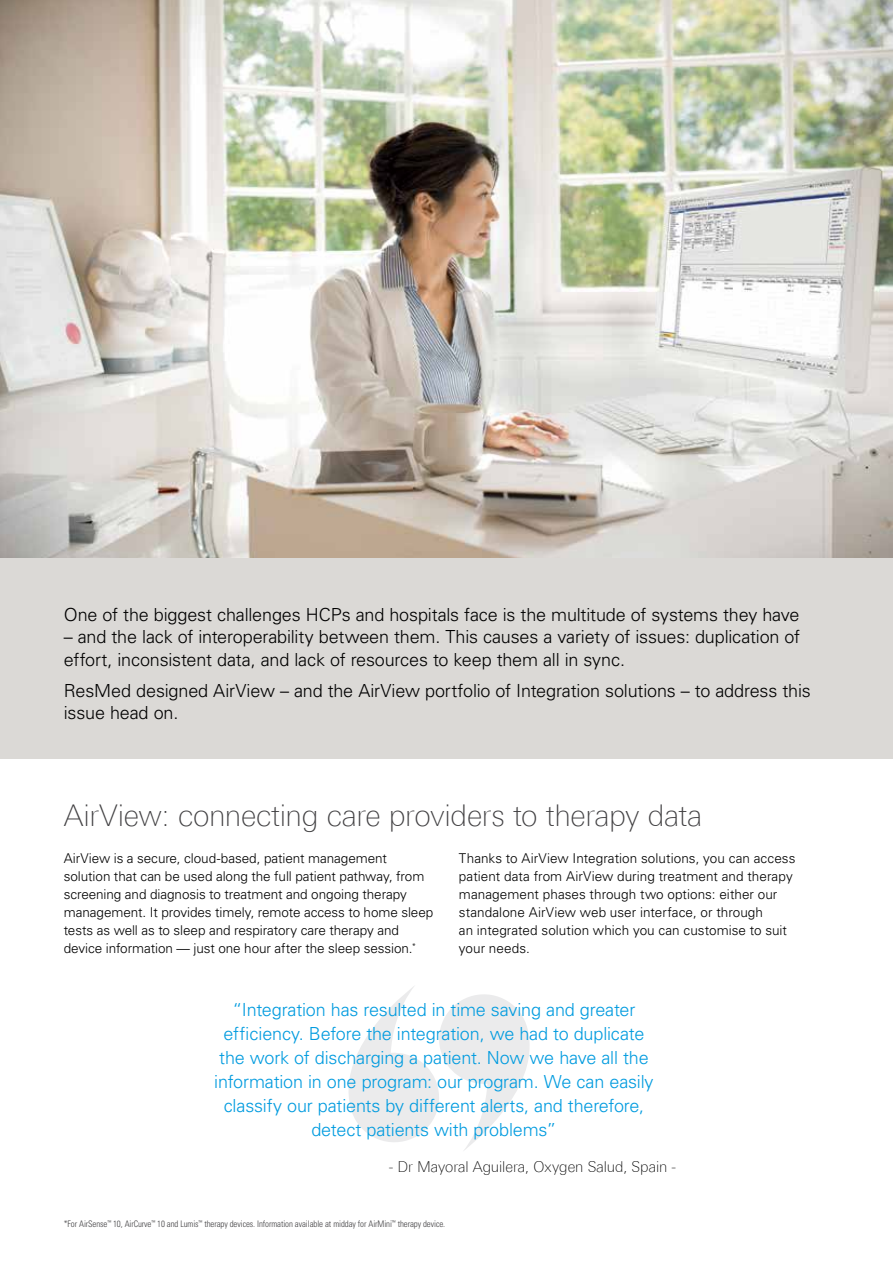
<style>
.page{position:relative;width:893px;height:1263px;background:#fff}
.page>*{position:absolute;margin:0;border:0;box-sizing:border-box;transform-origin:0 0}
.t1{font:100 30px "Linotype Univers 230";letter-spacing:-.015em;color:#414042}
.t2{font:300 18px/22.5px "Univers LT Std";letter-spacing:-.01em;color:#000}
.t3{font:300 18px/24px "Univers LT Std";letter-spacing:-.01em;color:#009bdf;text-align:center}
.t4{font:100 15px "Linotype Univers 230";color:#000}
.t5{font:300 13.5px/18px "Univers LT Std";letter-spacing:-.005em;color:#000}
.t6{font:300 condensed 9px "Univers LT Std";letter-spacing:-.01em;color:#414042}
</style>
<div class="page">
<div style="left:0;top:523px;width:893px;height:236px;background:#dbd9d6"></div>
<img style="left:0;top:0;width:893px;height:558px">
<svg style="left:349px;top:986px;width:181px;height:164px"></svg>
<h2 class="t2" style="left:64px;top:603px;width:737px">One of the biggest challenges HCPs and hospitals face is the multitude of systems they have</h2>
<h2 class="t2" style="left:64px;top:626px;width:738px">– and the lack of interoperability between them. This causes a variety of issues: duplication of effort, inconsistent data, and lack of resources to keep them all in sync.</h2>
<h2 class="t2" style="left:64px;top:679px;width:748px">ResMed designed AirView – and the AirView portfolio of Integration solutions – to address this issue head on.</h2>
<h1 class="t1" style="left:64px;top:799px;width:640px">AirView: connecting care providers to therapy data</h1>
<p class="t5" style="left:64px;top:849px;width:371px">AirView is a secure, cloud-based, patient management solution that can be used along the full patient pathway, from screening and diagnosis to treatment and ongoing therapy management. It provides timely, remote access to home sleep tests as well as to sleep and respiratory care therapy and device information — just one hour after the sleep session.<sup>*</sup></p>
<p class="t5" style="left:459px;top:849px;width:338px">Thanks to AirView Integration solutions, you can access patient data from AirView during treatment and therapy management phases through two options: either our standalone AirView web user interface, or through<br>an integrated solution which you can customise to suit your needs.</p>
<p class="t3" style="left:214px;top:998px;width:441px">“Integration has resulted in time saving and greater efficiency. Before the integration, we had to duplicate the work of discharging a patient. Now we have all the information in one program: our program. We can easily classify our patients by different alerts, and therefore, detect patients with problems”</p>
<p class="t4" style="left:389px;top:1158px;width:289px">- Dr Mayoral Aguilera, Oxygen Salud, Spain -</p>
<p class="t6" style="left:64px;top:1218px;width:383px">*For AirSense<sup>™</sup> 10, AirCurve<sup>™</sup> 10 and Lumis<sup>™</sup> therapy devices. Information available at midday for AirMini<sup>™</sup> therapy device.</p>
</div>
